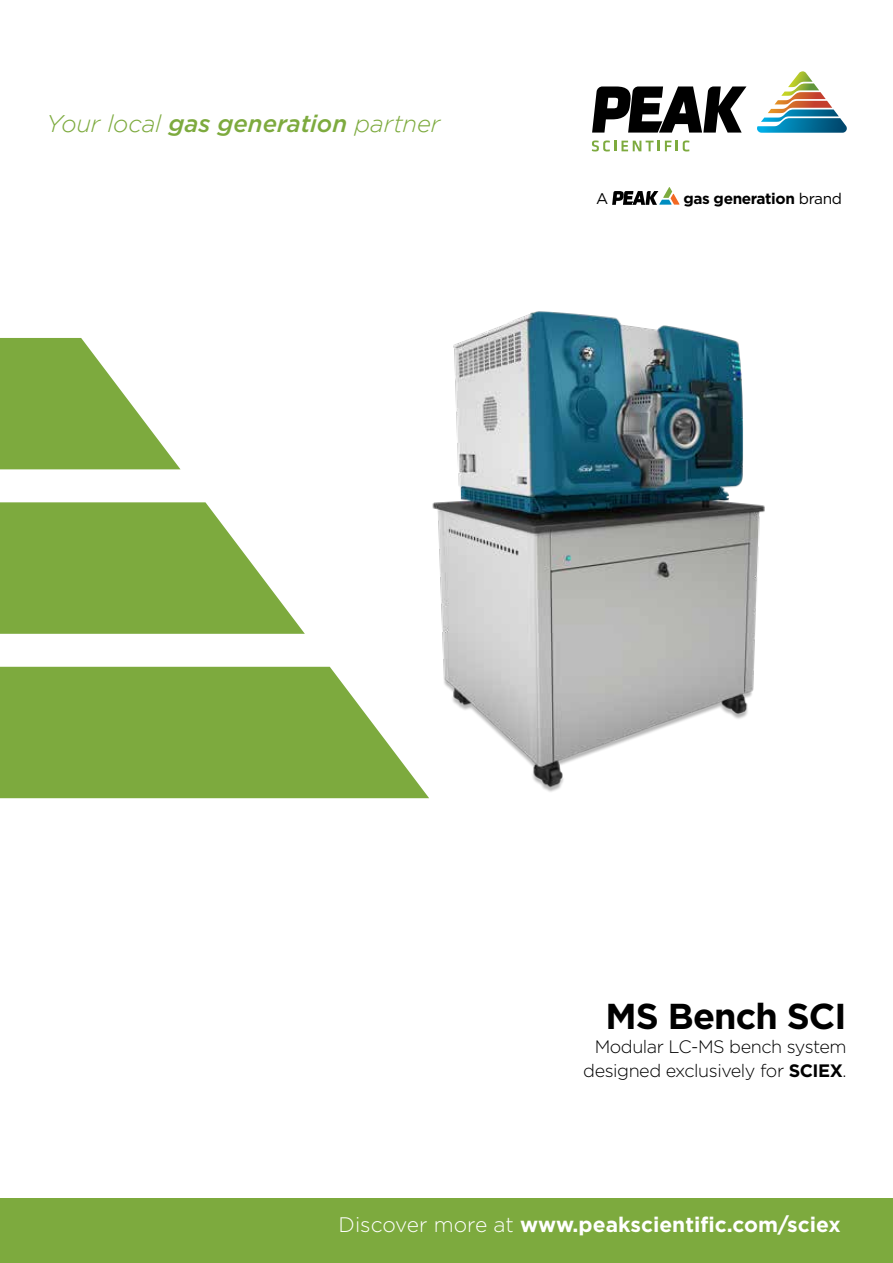
<style>
.page{position:relative;width:893px;height:1263px;background:#fff}
.page>*{position:absolute;margin:0;border:0;box-sizing:border-box;transform-origin:0 0}
.t1{font:700 36px "Gotham";letter-spacing:-.025em;color:#000}
.t2{font:italic 300 24px "Gotham";letter-spacing:-.01em;color:#7daa3e}
.t3{font:700 21px "Gotham";color:#fff}
.t4{font:300 18px/24px "Gotham";letter-spacing:-.025em;color:#000;text-align:right}
.t5{font:700 15.45px "Gotham";letter-spacing:-.025em;color:#000}
.t6{font:15.45px "Gotham";color:#000}
.s1{font-weight:500}
.s2{font-weight:400}
.s3{font-weight:700}
.s4{font-weight:300}
</style>
<div class="page">
<div style="left:0;top:667px;width:429px;height:131px;background:#7daa3e"></div>
<svg style="left:0;top:338px;width:180px;height:131px"></svg>
<svg style="left:0;top:502px;width:305px;height:132px"></svg>
<svg style="left:592px;top:86px;width:154px;height:47px"></svg>
<svg style="left:592px;top:140px;width:97px;height:11px"></svg>
<svg style="left:757px;top:71px;width:90px;height:62px"></svg>
<div style="left:0;top:1198px;width:893px;height:65px;background:#7daa3e"></div>
<img style="left:398px;top:311px;width:367px;height:483px">
<svg style="left:612px;top:187px;width:67px;height:18px"></svg>
<h2 class="t2" style="left:46px;top:110px;width:395px">Your local <span class="s1">gas generation</span> partner</h2>
<p class="t6" style="left:596px;top:188px;width:14px">A</p>
<p class="t5" style="left:683px;top:189px;width:160px">gas generation <span class="s2">brand</span></p>
<h1 class="t1" style="left:605px;top:996px;width:243px">MS Bench SCI</h1>
<p class="t4" style="left:583px;top:1034px;width:265px">Modular LC-MS bench system designed exclusively for <span class="s3">SCIEX</span>.</p>
<p class="t3" style="left:339px;top:1212px;width:504px"><span class="s4">Discover more at</span> www.peakscientific.com/sciex</p>
</div>
